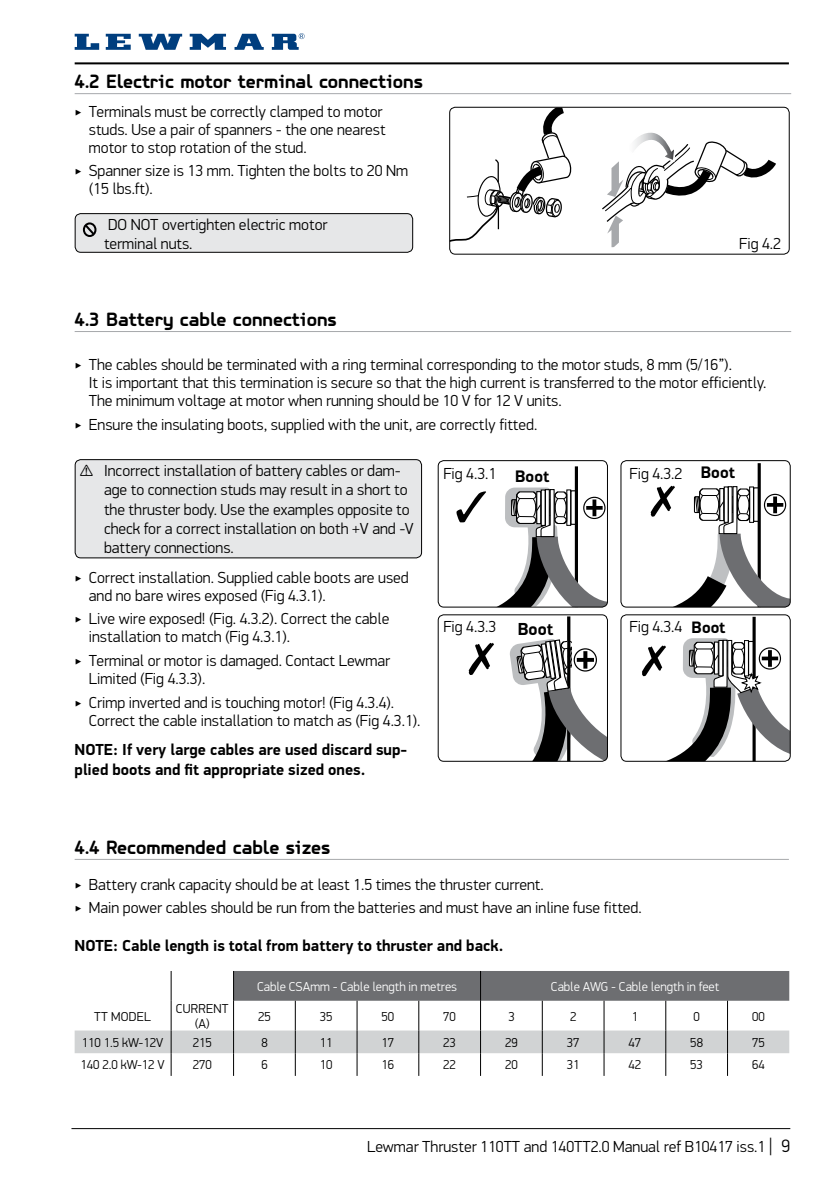
<style>
.page{position:relative;width:840px;height:1191px;background:#fff}
.page>*{position:absolute;margin:0;border:0;box-sizing:border-box;transform-origin:0 0}
.t1{font:700 20px "PF Isotext Pro";color:#000}
.t2{font:300 16px/18px "PF Din Display Pro";color:#000}
.t3{font:700 16px/19.2px "PF Din Display Pro";color:#000}
.t4{font:300 13px/15.6px "PF Din Display Pro";letter-spacing:.02em;color:#000;text-align:center}
.t5{font:300 13px "PF Din Display Pro";color:#fff}
.s1{font-weight:700;font-size:16.8px}
.s2{font-weight:700;font-size:17.4px}
.s3{font-weight:700;font-size:16.6px}
.s4{font-size:20px}
.s5{font-size:18px}
</style>
<div class="page">
<hr style="left:75px;top:62px;width:713px;height:2px;background:#000">
<hr style="left:71px;top:1128px;width:718px;height:1px;background:#000">
<svg style="left:75px;top:34px;width:24px;height:16px"></svg>
<svg style="left:106px;top:34px;width:25px;height:16px"></svg>
<svg style="left:139px;top:34px;width:43px;height:16px"></svg>
<svg style="left:189px;top:34px;width:37px;height:16px"></svg>
<svg style="left:272px;top:33px;width:32px;height:17px"></svg>
<svg style="left:234px;top:34px;width:29px;height:16px"></svg>
<svg style="left:450px;top:108px;width:122px;height:134px"></svg>
<svg style="left:602px;top:132px;width:174px;height:115px"></svg>
<div style="left:449px;top:107px;width:340px;height:148px;border:1px solid #000;border-radius:6px"></div>
<hr style="left:75px;top:93px;width:715px;height:1px;background:#a7a9ac">
<hr style="left:75px;top:331px;width:715px;height:1px;background:#a7a9ac">
<hr style="left:75px;top:859px;width:713px;height:1px;background:#a7a9ac">
<div style="left:75px;top:214px;width:337px;height:38px;background:#e6e7e8;border-radius:6px"></div>
<div style="left:75px;top:213px;width:338px;height:40px;border:1px solid #000;border-radius:6px"></div>
<svg style="left:83px;top:222px;width:13px;height:15px"></svg>
<hr style="left:295px;top:1000px;width:1px;height:30px;background:#000">
<hr style="left:356px;top:1000px;width:1px;height:30px;background:#000">
<hr style="left:418px;top:1000px;width:1px;height:30px;background:#000">
<hr style="left:541px;top:1000px;width:1px;height:30px;background:#000">
<hr style="left:603px;top:1000px;width:1px;height:30px;background:#000">
<hr style="left:665px;top:1000px;width:1px;height:30px;background:#000">
<hr style="left:726px;top:1000px;width:1px;height:30px;background:#000">
<hr style="left:480px;top:1000px;width:1px;height:30px;background:#000">
<svg style="left:170px;top:971px;width:1px;height:29px"></svg>
<div style="left:233px;top:971px;width:555px;height:29px;background:#6d6e71"></div>
<hr style="left:170px;top:1000px;width:1px;height:30px;background:#000">
<hr style="left:233px;top:1000px;width:1px;height:30px;background:#000">
<svg style="left:75px;top:1030px;width:713px;height:45px"></svg>
<div style="left:75px;top:459px;width:346px;height:99px;background:#e6e7e8;border-radius:6px"></div>
<div style="left:75px;top:459px;width:347px;height:99px;border:1px solid #000;border-radius:6px"></div>
<hr style="left:574px;top:466px;width:3px;height:141px;background:#000">
<svg style="left:439px;top:487px;width:168px;height:120px"></svg>
<div style="left:437px;top:460px;width:170px;height:147px;border:1px solid #000;border-radius:6px"></div>
<hr style="left:757px;top:463px;width:3px;height:144px;background:#000">
<svg style="left:621px;top:485px;width:168px;height:122px"></svg>
<div style="left:620px;top:460px;width:170px;height:147px;border:1px solid #000;border-radius:6px"></div>
<svg style="left:567px;top:616px;width:3px;height:14px"></svg>
<svg style="left:468px;top:630px;width:139px;height:131px"></svg>
<div style="left:437px;top:614px;width:170px;height:148px;border:1px solid #000;border-radius:6px"></div>
<hr style="left:752px;top:617px;width:3px;height:144px;background:#000">
<svg style="left:622px;top:638px;width:167px;height:123px"></svg>
<div style="left:620px;top:614px;width:170px;height:148px;border:1px solid #000;border-radius:6px"></div>
<p class="t1" style="left:75px;top:70px;width:349px">4.2 Electric motor terminal connections</p>
<p class="t2" style="left:89px;top:102px;width:298px;text-indent:-14px">‣ Terminals must be correctly clamped to motor studs. Use a pair of spanners - the one nearest motor to stop rotation of the stud.</p>
<p class="t2" style="left:89px;top:162px;width:320px;text-indent:-14px">‣ Spanner size is 13 mm. Tighten the bolts to 20 Nm (15 lbs.ft).</p>
<p class="t2" style="left:104px;top:215px;width:225px;line-height:19.2px">DO NOT overtighten electric motor terminal nuts.</p>
<p class="t1" style="left:75px;top:308px;width:263px">4.3 Battery cable connections</p>
<p class="t2" style="left:738px;top:235px;width:43px">Fig 4.2</p>
<p class="t2" style="left:89px;top:356px;width:678px;text-indent:-14px">‣ The cables should be terminated with a ring terminal corresponding to the motor studs, 8 mm (5/16”).<br>It is important that this termination is secure so that the high current is transferred to the motor efficiently.<br>The minimum voltage at motor when running should be 10 V for 12 V units.</p>
<p class="t2" style="left:75px;top:415px;width:464px">‣ Ensure the insulating boots, supplied with the unit, are correctly fitted.</p>
<p class="t2" style="left:104px;top:461px;width:311px;line-height:19.2px;text-indent:-24px">⚠ Incorrect installation of battery cables or dam&shy;age to connection studs may result in a short to the thruster body. Use the examples opposite to check for a correct installation on both +V and -V battery connections.</p>
<p class="t2" style="left:443px;top:464px;width:107px">Fig 4.3.1 <span class="s1">Boot</span></p>
<p class="t2" style="left:629px;top:464px;width:107px">Fig 4.3.2 <span class="s1">Boot</span></p>
<p class="t2" style="left:89px;top:568px;width:321px;text-indent:-14px">‣ Correct installation. Supplied cable boots are used and no bare wires exposed (Fig 4.3.1).</p>
<p class="t2" style="left:89px;top:610px;width:302px;text-indent:-14px">‣ Live wire exposed! (Fig. 4.3.2). Correct the cable installation to match (Fig 4.3.1).</p>
<p class="t2" style="left:89px;top:651px;width:303px;text-indent:-14px">‣ Terminal or motor is damaged. Contact Lewmar<br>Limited (Fig 4.3.3).</p>
<p class="t2" style="left:89px;top:693px;width:333px;text-indent:-14px">‣ Crimp inverted and is touching motor! (Fig 4.3.4).<br>Correct the cable installation to match as (Fig 4.3.1).</p>
<p class="t3" style="left:75px;top:740px;width:334px">NOTE: If very large cables are used discard sup&shy;plied boots and fit appropriate sized ones.</p>
<p class="t2" style="left:443px;top:618px;width:111px">Fig 4.3.3 <span class="s2">Boot</span></p>
<p class="t2" style="left:629px;top:618px;width:97px">Fig 4.3.4 <span class="s3">Boot</span></p>
<p class="t1" style="left:75px;top:835px;width:257px">4.4 Recommended cable sizes</p>
<p class="t2" style="left:75px;top:872px;width:568px;line-height:23.6px">‣ Battery crank capacity should be at least 1.5 times the thruster current.<br>‣ Main power cables should be run from the batteries and must have an inline fuse fitted.</p>
<p class="t3" style="left:75px;top:936px;width:430px">NOTE: Cable length is total from battery to thruster and back.</p>
<p class="t5" style="left:257px;top:979px;width:201px">Cable CSAmm - Cable length in metres</p>
<p class="t5" style="left:550px;top:979px;width:170px">Cable AWG - Cable length in feet</p>
<p class="t4" style="left:94px;top:1008px;width:58px">TT MODEL</p>
<p class="t4" style="left:176px;top:1000px;width:54px">CURRENT (A)</p>
<p class="t4" style="left:258px;top:1008px;width:14px">25</p>
<p class="t4" style="left:319px;top:1008px;width:14px">35</p>
<p class="t4" style="left:381px;top:1008px;width:14px">50</p>
<p class="t4" style="left:443px;top:1008px;width:14px">70</p>
<p class="t4" style="left:508px;top:1008px;width:8px">3</p>
<p class="t4" style="left:569px;top:1008px;width:8px">2</p>
<p class="t4" style="left:631px;top:1008px;width:8px">1</p>
<p class="t4" style="left:693px;top:1008px;width:8px">0</p>
<p class="t4" style="left:751px;top:1008px;width:14px">00</p>
<p class="t4" style="left:82px;top:1034px;width:83px">110 1.5 kW-12V</p>
<p class="t4" style="left:193px;top:1034px;width:20px">215</p>
<p class="t4" style="left:261px;top:1034px;width:8px">8</p>
<p class="t4" style="left:319px;top:1034px;width:14px">11</p>
<p class="t4" style="left:381px;top:1034px;width:14px">17</p>
<p class="t4" style="left:443px;top:1034px;width:14px">23</p>
<p class="t4" style="left:505px;top:1034px;width:14px">29</p>
<p class="t4" style="left:566px;top:1034px;width:14px">37</p>
<p class="t4" style="left:628px;top:1034px;width:14px">47</p>
<p class="t4" style="left:690px;top:1034px;width:14px">58</p>
<p class="t4" style="left:751px;top:1034px;width:14px">75</p>
<p class="t4" style="left:80px;top:1057px;width:86px">140 2.0 kW-12 V</p>
<p class="t4" style="left:193px;top:1057px;width:20px">270</p>
<p class="t4" style="left:261px;top:1057px;width:8px">6</p>
<p class="t4" style="left:319px;top:1057px;width:14px">10</p>
<p class="t4" style="left:381px;top:1057px;width:14px">16</p>
<p class="t4" style="left:443px;top:1057px;width:14px">22</p>
<p class="t4" style="left:505px;top:1057px;width:14px">20</p>
<p class="t4" style="left:566px;top:1057px;width:14px">31</p>
<p class="t4" style="left:628px;top:1057px;width:14px">42</p>
<p class="t4" style="left:690px;top:1057px;width:14px">53</p>
<p class="t4" style="left:751px;top:1057px;width:14px">64</p>
<p class="t2" style="left:367px;top:1137px;width:424px">Lewmar Thruster 110TT and 140TT2.0 Manual ref B10417 iss.1 <span class="s4">|</span> <span class="s5">9</span></p>
</div>
